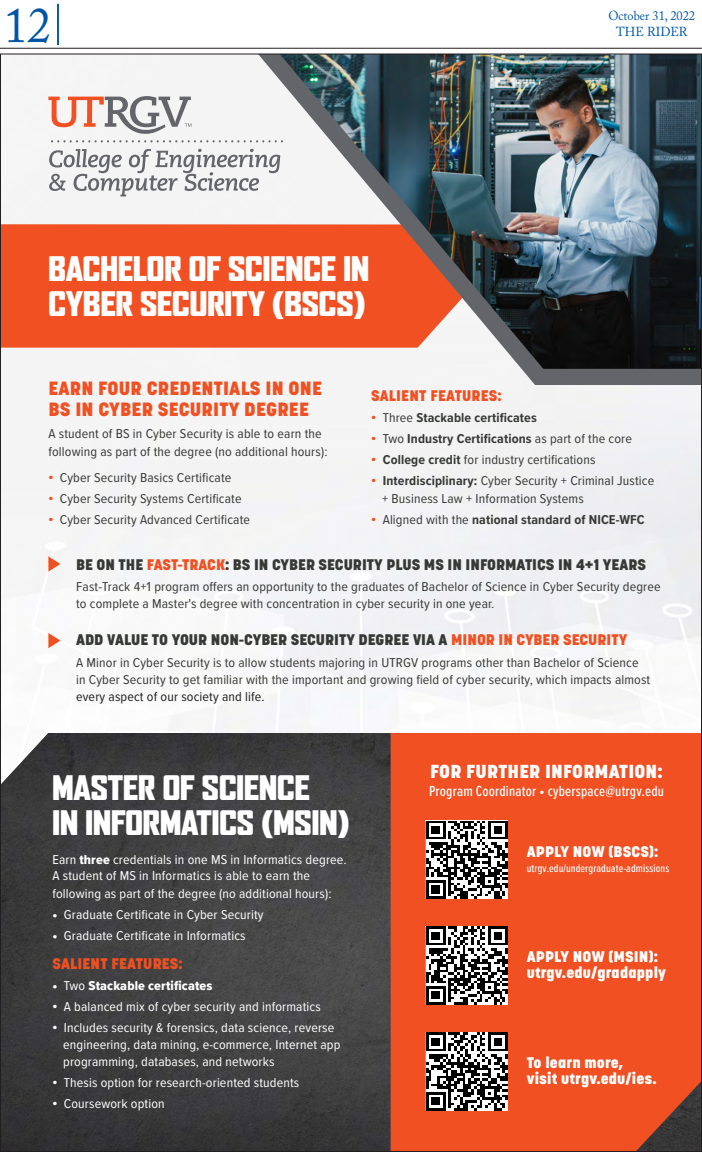
<style>
.page{position:relative;width:702px;height:1152px;background:#fff}
.page>*{position:absolute;margin:0;border:0;box-sizing:border-box;transform-origin:0 0}
.t1{font:49.3px "Adobe Caslon Pro";color:#0055a7;scale:.95 1}
.t2{font:32.4px/35.2px "Agency FB Black";color:#fff;scale:1.05 1}
.t3{font:800 19.1px/21px "Korolev";letter-spacing:.01em;color:#f05022;scale:1.05 1}
.t4{font:800 18.7px "Korolev";letter-spacing:.01em;color:#fff;scale:1.05 1}
.t5{font:800 15.2px "Korolev";color:#363936;scale:1.05 1}
.t6{font:800 15.2px/16.2px "Korolev";letter-spacing:.01em;color:#fff;scale:1.05 1}
.t7{font:500 15.2px "Proxima Nova Ex Cn";letter-spacing:.01em;color:#fff;scale:1.05 1}
.t8{font:800 15.2px "Korolev";letter-spacing:.01em;color:#f05022;scale:1.05 1}
.t9{font:13.3px/17.1px "Proxima Nova Cond";letter-spacing:.01em;color:#363936;scale:1.05 1}
.t10{font:13.3px/16.6px "Proxima Nova Cond";letter-spacing:.01em;color:#fff;scale:1.05 1}
.t11{font:700 13.3px "Proxima Nova Cond";letter-spacing:.01em;color:#363936;scale:1.05 1}
.t12{font:13.3px "Proxima Nova Cond Extrabld";letter-spacing:.01em;color:#fff;scale:1.05 1}
.t13{font:13px "Adobe Caslon Pro";color:#0055a7;scale:.95 1}
.t14{font:500 11.4px "Proxima Nova Ex Cn";letter-spacing:.01em;color:#fff;scale:1.05 1}
.s1{font-weight:900;color:#f05022}
.s2{color:#f05022}
.s3{color:#231f20}
.s4{font-weight:400}
.s5{font-weight:700}
.s6{font-family:"Proxima Nova Cond Extrabld"}
.s7{font-weight:900}
.s8{font-family:"Proxima Nova Cond";font-weight:900}
.s9{font-family:"Proxima Nova Cond"}
</style>
<div class="page">
<hr style="left:57px;top:4px;width:2px;height:41px;background:#0055a7">
<hr style="left:0;top:48px;width:702px;height:1px;background:#231f20">
<div style="left:2px;top:224px;width:171px;height:124px;background:#f05022"></div>
<img style="left:173px;top:56px;width:527px;height:337px">
<svg style="left:51px;top:140px;width:232px;height:2px"></svg>
<svg style="left:49px;top:149px;width:231px;height:47px"></svg>
<svg style="left:48px;top:96px;width:143px;height:38px"></svg>
<svg style="left:48px;top:556px;width:12px;height:16px"></svg>
<svg style="left:48px;top:633px;width:12px;height:15px"></svg>
<img style="left:2px;top:733px;width:389px;height:417px">
<div style="left:391px;top:733px;width:309px;height:417px;background:#f05022"></div>
<svg style="left:426px;top:1033px;width:82px;height:78px"></svg>
<svg style="left:426px;top:821px;width:82px;height:78px"></svg>
<svg style="left:426px;top:927px;width:82px;height:78px"></svg>
<p class="t1" style="left:4px;top:-4px;width:51px">12</p>
<p class="t13" style="left:608px;top:8px;width:93px">October 31, 2022</p>
<p class="t13" style="left:616px;top:24px;width:77px">THE RIDER</p>
<p class="t2" style="left:48px;top:251px;width:307px">BACHELOR OF SCIENCE IN<br>CYBER SECURITY (BSCS)</p>
<p class="t3" style="left:48px;top:378px;width:262px">EARN FOUR CREDENTIALS IN ONE<br>BS IN CYBER SECURITY DEGREE</p>
<p class="t9" style="left:48px;top:424px;width:267px;line-height:18.1px">A student of BS in Cyber Security is able to earn the following as part of the degree (no additional hours):</p>
<p class="t9" style="left:48px;top:468px;width:176px"><span class="s1">•</span> Cyber Security Basics Certificate</p>
<p class="t9" style="left:48px;top:489px;width:186px"><span class="s1">•</span> Cyber Security Systems Certificate</p>
<p class="t9" style="left:48px;top:510px;width:194px"><span class="s1">•</span> Cyber Security Advanced Certificate</p>
<p class="t5" style="left:76px;top:555px;width:544px">BE ON THE <span class="s2">FAST-TRACK</span>: BS IN CYBER SECURITY PLUS MS IN INFORMATICS IN 4+1 YEARS</p>
<p class="t9" style="left:76px;top:577px;width:558px">Fast-Track 4+1 program offers an opportunity to the graduates of Bachelor of Science in Cyber Security degree to complete a Master's degree with concentration in cyber security in one year.</p>
<p class="t5" style="left:76px;top:630px;width:526px">ADD VALUE TO YOUR NON-CYBER SECURITY DEGREE VIA A <span class="s2">MINOR IN CYBER SECURITY</span></p>
<p class="t9" style="left:76px;top:653px;width:548px">A Minor in Cyber Security is to allow students majoring in UTRGV programs other than Bachelor of Science in Cyber Security to get familiar with the important and growing field of cyber security, which impacts almost <span class="s3">every aspect of our society and life.</span></p>
<p class="t8" style="left:371px;top:386px;width:126px">SALIENT FEATURES:</p>
<p class="t11" style="left:371px;top:408px;width:159px"><span class="s1">•</span> <span class="s4">Three</span> Stackable certificates</p>
<p class="t11" style="left:371px;top:429px;width:250px"><span class="s1">•</span> <span class="s4">Two</span> Industry Certifications <span class="s4">as part of the core</span></p>
<p class="t9" style="left:371px;top:450px;width:215px"><span class="s1">•</span> <span class="s5">College credit</span> for industry certifications</p>
<p class="t9" style="left:382px;top:471px;width:261px;line-height:18.1px;text-indent:-11px"><span class="s1">•</span> <span class="s5">Interdisciplinary:</span> Cyber Security + Criminal Justice + Business Law + Information Systems</p>
<p class="t11" style="left:371px;top:510px;width:262px"><span class="s1">•</span> <span class="s4">Aligned with the</span> national standard of NICE-WFC</p>
<p class="t2" style="left:52px;top:770px;width:284px">MASTER OF SCIENCE<br>IN INFORMATICS (MSIN)</p>
<p class="t10" style="left:52px;top:851px;width:282px">Earn <span class="s6">three</span> credentials in one MS in Informatics degree.<br>A student of MS in Informatics is able to earn the following as part of the degree (no additional hours):</p>
<p class="t10" style="left:52px;top:905px;width:203px"><span class="s7">•</span> Graduate Certificate in Cyber Security</p>
<p class="t10" style="left:52px;top:926px;width:186px"><span class="s7">•</span> Graduate Certificate in Informatics</p>
<p class="t8" style="left:52px;top:954px;width:126px">SALIENT FEATURES:</p>
<p class="t12" style="left:52px;top:976px;width:154px"><span class="s8">•</span> <span class="s9">Two</span> Stackable certificates</p>
<p class="t10" style="left:52px;top:998px;width:257px"><span class="s7">•</span> A balanced mix of cyber security and informatics</p>
<p class="t10" style="left:63px;top:1018px;width:265px;line-height:17.1px;text-indent:-11px"><span class="s7">•</span> Includes security &amp; forensics, data science, reverse engineering, data mining, e-commerce, Internet app programming, databases, and networks</p>
<p class="t10" style="left:52px;top:1074px;width:237px"><span class="s7">•</span> Thesis option for research-oriented students</p>
<p class="t10" style="left:52px;top:1095px;width:108px"><span class="s7">•</span> Coursework option</p>
<p class="t4" style="left:430px;top:760px;width:223px">FOR FURTHER INFORMATION:</p>
<p class="t7" style="left:429px;top:780px;width:225px">Program Coordinator • cyberspace@utrgv.edu</p>
<p class="t6" style="left:527px;top:844px;width:127px">APPLY NOW (BSCS):</p>
<p class="t14" style="left:527px;top:859px;width:137px">utrgv.edu/undergraduate-admissions</p>
<p class="t6" style="left:527px;top:948px;width:134px">APPLY NOW (MSIN): utrgv.edu/gradapply</p>
<p class="t6" style="left:527px;top:1054px;width:125px">To learn more, visit utrgv.edu/ies.</p>
</div>
